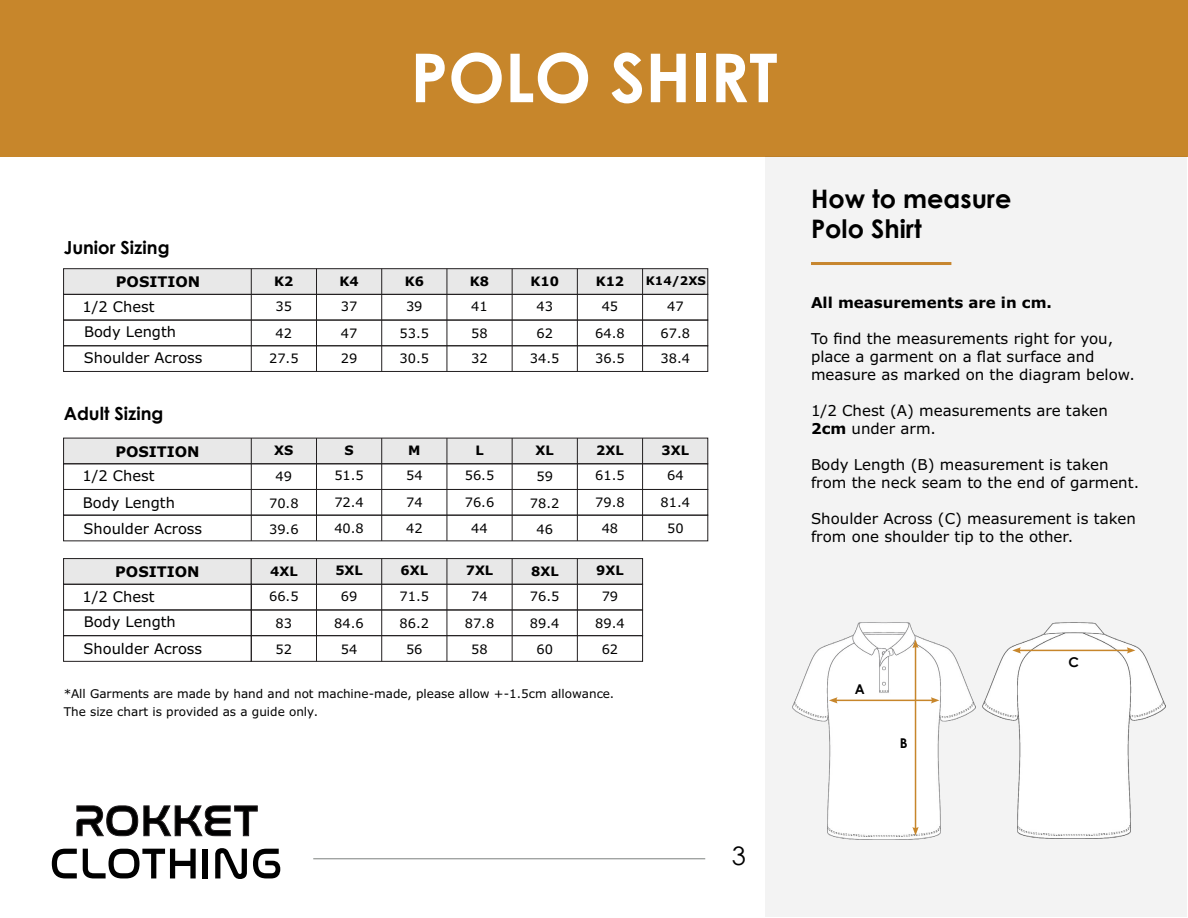
<style>
.page{position:relative;width:1188px;height:918px;background:#fff}
.page>*{position:absolute;margin:0;border:0;box-sizing:border-box;transform-origin:0 0}
.t1{font:700 67.5px "Century Gothic";color:#fff}
.t2{font:700 25.5px/30px "Century Gothic";color:#000}
.t3{font:25.5px "Century Gothic";color:#000}
.t4{font:700 18px "Century Gothic";color:#000}
.t5{font:15px/18px "Verdana Pro";color:#000}
.t6{font:700 15px "Verdana Pro";color:#000}
.t7{font:14.7px "Verdana Pro";color:#000}
.t8{font:700 14.7px "Verdana Pro";color:#000}
.t9{font:700 13.5px "Century Gothic";color:#000}
.t10{font:13.05px/26.5px "Verdana Pro";color:#000;text-align:center}
.t11{font:700 13.05px "Verdana Pro";color:#000}
.t12{font:12px/18px "Verdana Pro";color:#000}
.t13{font:700 11.85px "Verdana Pro";color:#000}
.s1{font-weight:700}
</style>
<div class="page">
<hr style="left:313px;top:859px;width:392px;height:1px;background:#7d817e">
<div style="left:1px;top:0;width:1187px;height:157px;background:#c7862b"></div>
<div style="left:765px;top:157px;width:422px;height:760px;background:#f3f3f3"></div>
<svg style="left:76px;top:805px;width:182px;height:32px"></svg>
<svg style="left:52px;top:849px;width:25px;height:29px"></svg>
<svg style="left:83px;top:849px;width:113px;height:29px"></svg>
<div style="left:203px;top:849px;width:5px;height:29px;background:#000"></div>
<svg style="left:215px;top:848px;width:32px;height:31px"></svg>
<svg style="left:253px;top:849px;width:27px;height:29px"></svg>
<hr style="left:811px;top:262px;width:140px;height:3px;background:#c7862e">
<div style="left:64px;top:438px;width:644px;height:26px;background:#e8e8e8"></div>
<div style="left:63px;top:463px;width:645px;height:27px;border:1px solid #221f20"></div>
<div style="left:63px;top:489px;width:645px;height:27px;border:1px solid #221f20"></div>
<hr style="left:251px;top:438px;width:1px;height:103px;background:#221f20">
<hr style="left:316px;top:438px;width:1px;height:103px;background:#221f20">
<hr style="left:381px;top:438px;width:1px;height:103px;background:#221f20">
<hr style="left:447px;top:438px;width:1px;height:103px;background:#221f20">
<hr style="left:512px;top:438px;width:1px;height:103px;background:#221f20">
<hr style="left:577px;top:438px;width:1px;height:103px;background:#221f20">
<hr style="left:642px;top:438px;width:1px;height:103px;background:#221f20">
<div style="left:64px;top:559px;width:187px;height:25px;background:#e8e8e8"></div>
<div style="left:63px;top:558px;width:189px;height:27px;border:1px solid #221f20"></div>
<div style="left:63px;top:584px;width:189px;height:26px;border:1px solid #221f20"></div>
<div style="left:63px;top:635px;width:189px;height:27px;border:1px solid #221f20"></div>
<div style="left:63px;top:610px;width:189px;height:26px;border:1px solid #221f20"></div>
<div style="left:64px;top:269px;width:644px;height:25px;background:#e8e8e8"></div>
<div style="left:63px;top:268px;width:645px;height:27px;border:1px solid #221f20"></div>
<div style="left:63px;top:294px;width:645px;height:26px;border:1px solid #221f20"></div>
<div style="left:63px;top:345px;width:645px;height:27px;border:1px solid #221f20"></div>
<div style="left:63px;top:320px;width:645px;height:26px;border:1px solid #221f20"></div>
<hr style="left:251px;top:269px;width:1px;height:102px;background:#221f20">
<hr style="left:316px;top:269px;width:1px;height:102px;background:#221f20">
<hr style="left:381px;top:269px;width:1px;height:102px;background:#221f20">
<hr style="left:447px;top:269px;width:1px;height:102px;background:#221f20">
<hr style="left:512px;top:269px;width:1px;height:102px;background:#221f20">
<hr style="left:577px;top:269px;width:1px;height:102px;background:#221f20">
<hr style="left:642px;top:269px;width:1px;height:102px;background:#221f20">
<div style="left:251px;top:559px;width:392px;height:25px;background:#e8e8e8"></div>
<div style="left:251px;top:558px;width:392px;height:27px;border:1px solid #221f20"></div>
<div style="left:251px;top:584px;width:392px;height:26px;border:1px solid #221f20"></div>
<div style="left:251px;top:635px;width:392px;height:27px;border:1px solid #221f20"></div>
<div style="left:251px;top:610px;width:392px;height:26px;border:1px solid #221f20"></div>
<hr style="left:316px;top:559px;width:1px;height:102px;background:#221f20">
<hr style="left:381px;top:559px;width:1px;height:102px;background:#221f20">
<hr style="left:447px;top:559px;width:1px;height:102px;background:#221f20">
<hr style="left:512px;top:559px;width:1px;height:102px;background:#221f20">
<hr style="left:577px;top:559px;width:1px;height:102px;background:#221f20">
<img style="left:793px;top:623px;width:183px;height:217px">
<hr style="left:915px;top:646px;width:1px;height:183px;background:#c7862b">
<svg style="left:912px;top:640px;width:7px;height:8px"></svg>
<svg style="left:912px;top:827px;width:7px;height:9px"></svg>
<hr style="left:835px;top:700px;width:98px;height:1px;background:#c7862b">
<svg style="left:931px;top:697px;width:8px;height:7px"></svg>
<svg style="left:829px;top:697px;width:9px;height:7px"></svg>
<img style="left:982px;top:623px;width:183px;height:216px">
<hr style="left:1018px;top:650px;width:111px;height:1px;background:#c7862b">
<svg style="left:1127px;top:647px;width:8px;height:7px"></svg>
<svg style="left:1012px;top:647px;width:9px;height:7px"></svg>
<h1 class="t1" style="left:410px;top:35px;width:369px">POLO SHIRT</h1>
<p class="t4" style="left:64px;top:236px;width:107px">Junior Sizing</p>
<p class="t8" style="left:116px;top:272px;width:86px">POSITION</p>
<p class="t11" style="left:339px;top:273px;width:21px">K4</p>
<p class="t11" style="left:405px;top:273px;width:21px">K6</p>
<p class="t11" style="left:470px;top:272px;width:21px">K8</p>
<p class="t11" style="left:530px;top:272px;width:30px">K10</p>
<p class="t11" style="left:596px;top:272px;width:30px">K12</p>
<p class="t13" style="left:646px;top:273px;width:62px">K14/2XS</p>
<p class="t11" style="left:274px;top:273px;width:21px">K2</p>
<p class="t10" style="left:276px;top:293px;width:18px;line-height:27px;text-align:left">35<br>42</p>
<p class="t10" style="left:269px;top:345px;width:31px">27.5</p>
<p class="t7" style="left:83px;top:297px;width:73px">1/2 Chest</p>
<p class="t10" style="left:341px;top:293px;width:18px;line-height:27px;text-align:left">37<br>47</p>
<p class="t10" style="left:341px;top:345px;width:18px">29</p>
<p class="t10" style="left:400px;top:293px;width:31px;line-height:27px">39<br>53.5</p>
<p class="t10" style="left:400px;top:345px;width:31px">30.5</p>
<p class="t10" style="left:536px;top:293px;width:18px;line-height:27px;text-align:left">43<br>62</p>
<p class="t10" style="left:530px;top:345px;width:31px">34.5</p>
<p class="t10" style="left:471px;top:293px;width:18px;line-height:27px;text-align:left">41<br>58</p>
<p class="t10" style="left:471px;top:345px;width:18px">32</p>
<p class="t10" style="left:595px;top:293px;width:31px;line-height:27px">45<br>64.8</p>
<p class="t10" style="left:595px;top:345px;width:31px">36.5</p>
<p class="t10" style="left:661px;top:293px;width:31px;line-height:27px">47<br>67.8</p>
<p class="t10" style="left:661px;top:345px;width:31px">38.4</p>
<p class="t7" style="left:84px;top:322px;width:94px">Body Length</p>
<p class="t7" style="left:84px;top:348px;width:120px">Shoulder Across</p>
<p class="t4" style="left:64px;top:403px;width:101px">Adult Sizing</p>
<p class="t8" style="left:115px;top:442px;width:86px">POSITION</p>
<p class="t7" style="left:83px;top:467px;width:73px">1/2 Chest</p>
<p class="t7" style="left:83px;top:493px;width:94px">Body Length</p>
<p class="t7" style="left:84px;top:519px;width:120px">Shoulder Across</p>
<p class="t8" style="left:115px;top:562px;width:86px">POSITION</p>
<p class="t7" style="left:83px;top:587px;width:73px">1/2 Chest</p>
<p class="t7" style="left:84px;top:612px;width:94px">Body Length</p>
<p class="t7" style="left:84px;top:639px;width:120px">Shoulder Across</p>
<p class="t11" style="left:274px;top:442px;width:21px">XS</p>
<p class="t10" style="left:269px;top:463px;width:31px">49<br>70.8<br>39.6</p>
<p class="t11" style="left:344px;top:442px;width:11px">S</p>
<p class="t11" style="left:408px;top:442px;width:14px">M</p>
<p class="t11" style="left:475px;top:442px;width:10px">L</p>
<p class="t11" style="left:536px;top:442px;width:20px">XL</p>
<p class="t11" style="left:596px;top:442px;width:29px">2XL</p>
<p class="t11" style="left:662px;top:442px;width:29px">3XL</p>
<p class="t10" style="left:334px;top:462px;width:31px;text-align:justify">51.5<br>72.4<br>40.8</p>
<p class="t10" style="left:406px;top:462px;width:18px;text-align:justify">54<br>74<br>42</p>
<p class="t10" style="left:465px;top:462px;width:31px">56.5<br>76.6<br>44</p>
<p class="t10" style="left:530px;top:463px;width:31px">59<br>78.2<br>46</p>
<p class="t10" style="left:595px;top:462px;width:31px">61.5<br>79.8<br>48</p>
<p class="t10" style="left:661px;top:462px;width:31px">64<br>81.4<br>50</p>
<p class="t11" style="left:270px;top:563px;width:29px">4XL</p>
<p class="t11" style="left:335px;top:562px;width:29px">5XL</p>
<p class="t11" style="left:401px;top:562px;width:29px">6XL</p>
<p class="t11" style="left:466px;top:562px;width:29px">7XL</p>
<p class="t11" style="left:531px;top:563px;width:29px">8XL</p>
<p class="t11" style="left:596px;top:562px;width:29px">9XL</p>
<p class="t10" style="left:269px;top:583px;width:31px">66.5<br>83<br>52</p>
<p class="t10" style="left:334px;top:583px;width:31px">69<br>84.6<br>54</p>
<p class="t10" style="left:400px;top:583px;width:31px">71.5<br>86.2<br>56</p>
<p class="t10" style="left:465px;top:583px;width:31px">74<br>87.8<br>58</p>
<p class="t10" style="left:530px;top:583px;width:31px">76.5<br>89.4<br>60</p>
<p class="t10" style="left:595px;top:583px;width:31px">79<br>89.4<br>62</p>
<p class="t12" style="left:64px;top:685px;width:552px">*All Garments are made by hand and not machine-made, please allow +-1.5cm allowance.<br>The size chart is provided as a guide only.</p>
<h2 class="t2" style="left:811px;top:183px;width:202px">How to measure<br>Polo Shirt</h2>
<p class="t6" style="left:811px;top:293px;width:242px">All measurements are in cm.</p>
<p class="t5" style="left:811px;top:330px;width:325px">To find the measurements right for you, place a garment on a flat surface and measure as marked on the diagram below.</p>
<p class="t5" style="left:811px;top:402px;width:299px">1/2 Chest (A) measurements are taken<br><span class="s1">2cm</span> under arm.</p>
<p class="t5" style="left:811px;top:456px;width:330px">Body Length (B) measurement is taken from the neck seam to the end of garment.</p>
<p class="t5" style="left:811px;top:510px;width:326px">Shoulder Across (C) measurement is taken from one shoulder tip to the other.</p>
<p class="t9" style="left:855px;top:681px;width:11px">A</p>
<p class="t9" style="left:900px;top:734px;width:9px">B</p>
<p class="t9" style="left:1069px;top:653px;width:12px">C</p>
<h2 class="t3" style="left:732px;top:838px;width:16px">3</h2>
</div>
